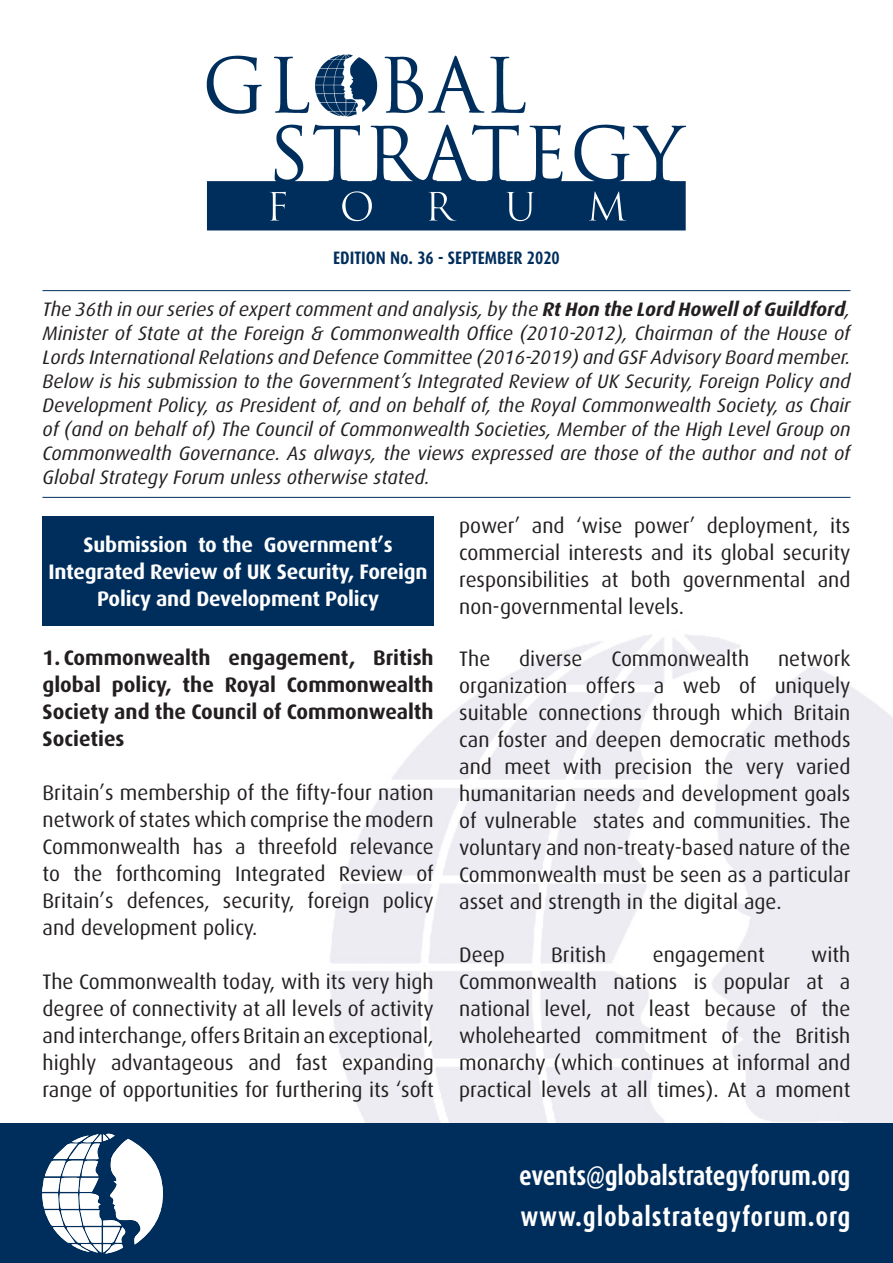
<style>
.page{position:relative;width:893px;height:1263px;background:#fff}
.page>*{position:absolute;margin:0;border:0;box-sizing:border-box;transform-origin:0 0}
.t1{font:700 27px/40.5px "Dax Condensed";letter-spacing:-.005em;color:#fff}
.t2{font:21px/27px "Dax";color:#231f20;text-align:justify}
.t3{font:700 21px/27px "Dax";color:#231f20;text-align:justify}
.t4{font:700 21px/27px "Dax";letter-spacing:-.01em;color:#fff;text-align:center}
.t5{font:italic 19.5px/24px "Dax";color:#231f20;text-align:justify}
.t6{font:700 18px "Dax Condensed";color:#002e5c}
.s1{font-weight:700}
</style>
<div class="page">
<img style="left:206px;top:54px;width:481px;height:177px">
<div style="left:0;top:1123px;width:893px;height:140px;background:#002e5c"></div>
<svg style="left:42px;top:1133px;width:121px;height:120px"></svg>
<div style="left:43px;top:517px;width:391px;height:109px;background:#002e5c"></div>
<hr style="left:43px;top:290px;width:807px;height:1px;background:#002e5c">
<hr style="left:43px;top:497px;width:807px;height:1px;background:#002e5c">
<p class="t6" style="left:333px;top:248px;width:228px">EDITION No. 36 - SEPTEMBER 2020</p>
<p class="t5" style="left:43px;top:298px;width:809px">The 36th in our series of expert comment and analysis, by the <span class="s1">Rt Hon the Lord Howell of Guildford</span>, Minister of State at the Foreign &amp; Commonwealth Office (2010-2012), Chairman of the House of Lords International Relations and Defence Committee (2016-2019) and GSF Advisory Board member.<br>Below is his submission to the Government’s Integrated Review of UK Security, Foreign Policy and Development Policy, as President of, and on behalf of, the Royal Commonwealth Society, as Chair of (and on behalf of) The Council of Commonwealth Societies, Member of the High Level Group on Commonwealth Governance. As always, the views expressed are those of the author and not of Global Strategy Forum unless otherwise stated.</p>
<p class="t4" style="left:49px;top:531px;width:381px">Submission to the Government’s<br>Integrated Review of UK Security, Foreign<br>Policy and Development Policy</p>
<p class="t3" style="left:43px;top:644px;width:393px">1. Commonwealth engagement, British global policy, the Royal Commonwealth Society and the Council of Commonwealth Societies</p>
<p class="t2" style="left:43px;top:779px;width:393px">Britain’s membership of the fifty-four nation network of states which comprise the modern Commonwealth has a threefold relevance to the forthcoming Integrated Review of Britain’s defences, security, foreign policy and development policy.</p>
<p class="t2" style="left:43px;top:968px;width:393px">The Commonwealth today, with its very high degree of connectivity at all levels of activity and interchange, offers Britain an exceptional, highly advantageous and fast expanding range of opportunities for furthering its ‘soft</p>
<p class="t2" style="left:459px;top:512px;width:393px">power’ and ‘wise power’ deployment, its commercial interests and its global security responsibilities at both governmental and non-governmental levels.</p>
<p class="t2" style="left:459px;top:646px;width:33px">The</p>
<p class="t2" style="left:519px;top:646px;width:65px">diverse</p>
<p class="t2" style="left:611px;top:646px;width:139px">Commonwealth</p>
<p class="t2" style="left:459px;top:646px;width:393px;text-indent:319px">network organization offers a web of uniquely suitable connections through which Britain can foster and deepen democratic methods and meet with precision the very varied humanitarian needs and development goals of vulnerable states and communities. The voluntary and non-treaty-based nature of the Commonwealth must be seen as a particular asset and strength in the digital age.</p>
<p class="t2" style="left:459px;top:941px;width:47px">Deep</p>
<p class="t2" style="left:551px;top:941px;width:57px">British</p>
<p class="t2" style="left:653px;top:941px;width:114px">engagement</p>
<p class="t2" style="left:459px;top:941px;width:393px;text-indent:352px">with Commonwealth nations is popular at a national level, not least because of the wholehearted commitment of the British monarchy (which continues at informal and practical levels at all times). At a moment</p>
<p class="t1" style="left:519px;top:1156px;width:333px">events@globalstrategyforum.org www.globalstrategyforum.org</p>
</div>
